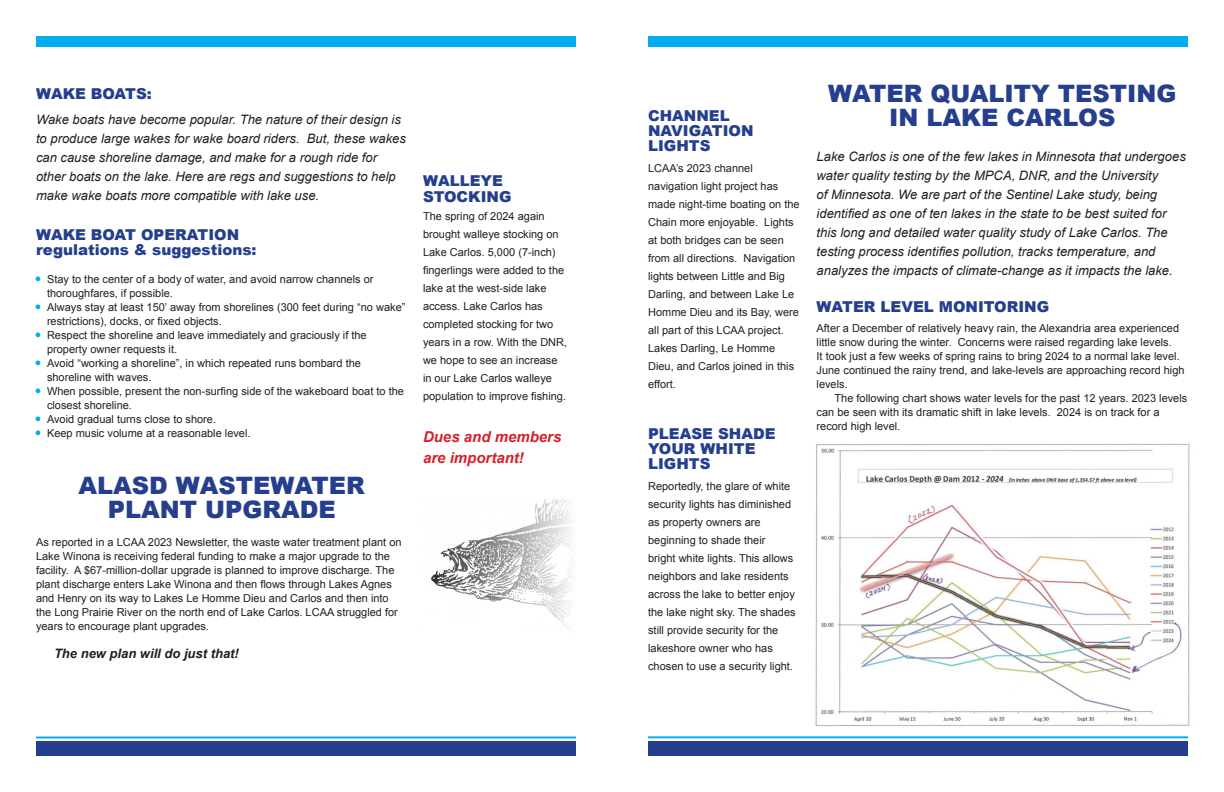
<style>
.page{position:relative;width:1224px;height:792px;background:#fff}
.page>*{position:absolute;margin:0;border:0;box-sizing:border-box;transform-origin:0 0}
.t1{font:900 24px/24px "Arial";color:#253f8e;text-align:center}
.t2{font:900 15px/15px "Arial";color:#253f8e}
.t3{font:italic 700 15px/21px "Arial";color:#d1232a}
.t4{font:italic 13px/19px "Arial";color:#231f20}
.t5{font:italic 700 13px "Arial";color:#231f20}
.t6{font:11px/18px "Arial";color:#231f20}
.s1{color:#00aeef}
</style>
<div class="page">
<div style="left:36px;top:742px;width:540px;height:14px;background:#253f8e"></div>
<div style="left:36px;top:36px;width:540px;height:10px;background:#00aeef"></div>
<hr style="left:36px;top:737px;width:540px;height:2px;background:#00aeef">
<img style="left:431px;top:498px;width:139px;height:132px">
<div style="left:648px;top:741px;width:540px;height:15px;background:#253f8e"></div>
<div style="left:648px;top:36px;width:540px;height:10px;background:#00aeef"></div>
<hr style="left:648px;top:736px;width:540px;height:2px;background:#00aeef">
<img style="left:815px;top:443px;width:375px;height:283px">
<p class="t2" style="left:36px;top:86px;width:117px">WAKE BOATS:</p>
<p class="t4" style="left:36px;top:110px;width:371px">Wake boats have become popular. The nature of their design is to produce large wakes for wake board riders. But, these wakes can cause shoreline damage, and make for a rough ride for other boats on the lake. Here are regs and suggestions to help make wake boats more compatible with lake use.</p>
<p class="t2" style="left:36px;top:227px;width:205px">WAKE BOAT OPERATION</p>
<p class="t2" style="left:36px;top:242px;width:222px">regulations &amp; suggestions:</p>
<p class="t6" style="left:36px;top:270px;width:339px"><span class="s1">•</span> Stay to the center of a body of water, and avoid narrow channels or</p>
<p class="t6" style="left:47px;top:284px;width:127px">thoroughfares, if possible.</p>
<p class="t6" style="left:36px;top:298px;width:371px"><span class="s1">•</span> Always stay at least 150’ away from shorelines (300 feet during “no wake”</p>
<p class="t6" style="left:47px;top:312px;width:176px">restrictions), docks, or fixed objects.</p>
<p class="t6" style="left:36px;top:326px;width:332px"><span class="s1">•</span> Respect the shoreline and leave immediately and graciously if the</p>
<p class="t6" style="left:47px;top:340px;width:132px">property owner requests it.</p>
<p class="t6" style="left:36px;top:354px;width:327px"><span class="s1">•</span> Avoid “working a shoreline”, in which repeated runs bombard the</p>
<p class="t6" style="left:47px;top:368px;width:106px">shoreline with waves.</p>
<p class="t6" style="left:36px;top:382px;width:370px"><span class="s1">•</span> When possible, present the non-surfing side of the wakeboard boat to the</p>
<p class="t6" style="left:47px;top:396px;width:86px">closest shoreline.</p>
<p class="t6" style="left:36px;top:410px;width:182px"><span class="s1">•</span> Avoid gradual turns close to shore.</p>
<p class="t6" style="left:36px;top:424px;width:216px"><span class="s1">•</span> Keep music volume at a reasonable level.</p>
<p class="t1" style="left:79px;top:474px;width:288px">ALASD WASTEWATER<br>PLANT UPGRADE</p>
<p class="t6" style="left:36px;top:536px;width:367px;line-height:14px">As reported in a LCAA 2023 Newsletter, the waste water treatment plant on Lake Winona is receiving federal funding to make a major upgrade to the facility. A $67-million-dollar upgrade is planned to improve discharge. The plant discharge enters Lake Winona and then flows through Lakes Agnes and Henry on its way to Lakes Le Homme Dieu and Carlos and then into the Long Prairie River on the north end of Lake Carlos. LCAA struggled for years to encourage plant upgrades.</p>
<p class="t5" style="left:54px;top:645px;width:186px">The new plan will do just that!</p>
<p class="t2" style="left:423px;top:174px;width:82px">WALLEYE</p>
<p class="t2" style="left:423px;top:190px;width:90px">STOCKING</p>
<p class="t6" style="left:423px;top:208px;width:146px">The spring of 2024 again brought walleye stocking on<br>Lake Carlos. 5,000 (7-inch) fingerlings were added to the lake at the west-side lake access. Lake Carlos has completed stocking for two years in a row. With the DNR, we hope to see an increase in our Lake Carlos walleye population to improve fishing.</p>
<p class="t3" style="left:423px;top:427px;width:140px">Dues and members are important!</p>
<p class="t2" style="left:648px;top:108px;width:107px">CHANNEL<br>NAVIGATION<br>LIGHTS</p>
<p class="t6" style="left:648px;top:159px;width:153px">LCAA’s 2023 channel navigation light project has made night-time boating on the<br>Chain more enjoyable. Lights at both bridges can be seen from all directions. Navigation lights between Little and Big<br>Darling, and between Lake Le<br>Homme Dieu and its Bay, were all part of this LCAA project.<br>Lakes Darling, Le Homme<br>Dieu, and Carlos joined in this effort.</p>
<p class="t2" style="left:648px;top:426px;width:129px">PLEASE SHADE<br>YOUR WHITE<br>LIGHTS</p>
<p class="t6" style="left:648px;top:477px;width:149px">Reportedly, the glare of white security lights has diminished as property owners are beginning to shade their bright white lights. This allows neighbors and lake residents across the lake to better enjoy the lake night sky. The shades still provide security for the lakeshore owner who has chosen to use a security light.</p>
<p class="t1" style="left:828px;top:82px;width:350px">WATER QUALITY TESTING<br>IN LAKE CARLOS</p>
<p class="t4" style="left:817px;top:147px;width:371px">Lake Carlos is one of the few lakes in Minnesota that undergoes water quality testing by the MPCA, DNR, and the University<br>of Minnesota. We are part of the Sentinel Lake study, being identified as one of ten lakes in the state to be best suited for this long and detailed water quality study of Lake Carlos. The testing process identifies pollution, tracks temperature, and analyzes the impacts of climate-change as it impacts the lake.</p>
<p class="t2" style="left:817px;top:299px;width:234px">WATER LEVEL MONITORING</p>
<p class="t6" style="left:817px;top:321px;width:370px;line-height:14px">After a December of relatively heavy rain, the Alexandria area experienced little snow during the winter. Concerns were raised regarding lake levels.<br>It took just a few weeks of spring rains to bring 2024 to a normal lake level.<br>June continued the rainy trend, and lake-levels are approaching record high levels.</p>
<p class="t6" style="left:817px;top:391px;width:372px;line-height:14px;text-indent:18px">The following chart shows water levels for the past 12 years. 2023 levels can be seen with its dramatic shift in lake levels. 2024 is on track for a record high level.</p>
</div>
